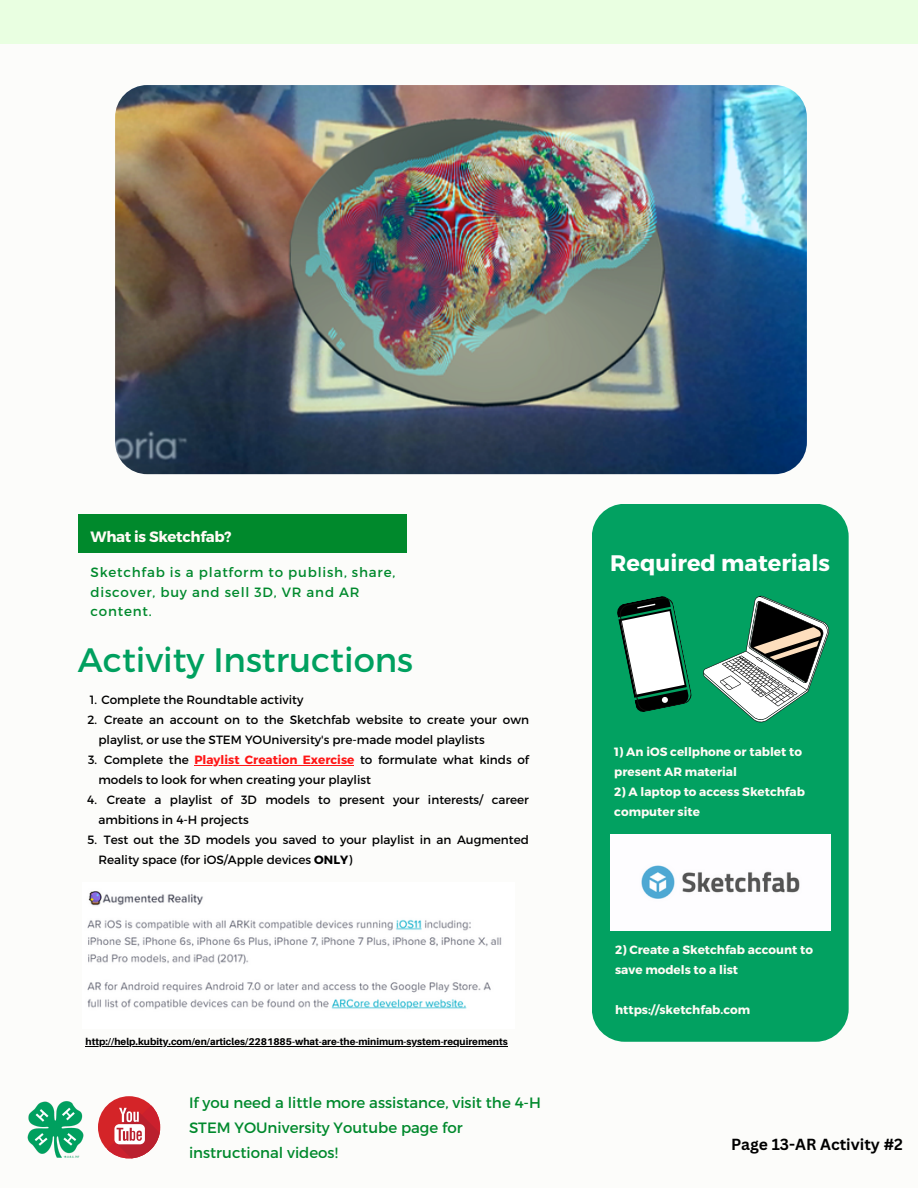
<style>
.page{position:relative;width:918px;height:1188px;background:#fcfcfa}
.page>*{position:absolute;margin:0;border:0;box-sizing:border-box;transform-origin:0 0}
.t1{font:33.9px "Montserrat";color:#00a05f}
.t2{font:700 22.5px "Montserrat";color:#fff}
.t3{font:700 15.6px "Canva Sans";color:#000}
.t4{font:15px/24.8px "Montserrat";color:#00892c}
.t5{font:700 15px "Montserrat";letter-spacing:-.02em;color:#fffbf5}
.t6{font:13.5px/19.6px "Montserrat";letter-spacing:.06em;color:#00892c}
.t7{font:12px/20px "Montserrat";color:#000}
.t8{font:700 12px/20.1px "Montserrat";color:#fffbf5}
.t9{font:800 9.75px "Aileron";color:#000}
.s1{font-weight:700;color:#ff1616}
.s2{font-weight:700}
</style>
<div class="page">
<div style="left:0;top:0;width:918px;height:44px;background:#e9ffe1"></div>
<div style="left:78px;top:514px;width:328px;height:38px;background:#00892c"></div>
<img style="left:115px;top:85px;width:692px;height:389px;border-radius:32px">
<div style="left:592px;top:504px;width:257px;height:538px;background:#02a161;border-radius:33px"></div>
<svg style="left:617px;top:596px;width:75px;height:116px"></svg>
<img style="left:610px;top:835px;width:221px;height:95px">
<hr style="left:194px;top:765px;width:160px;height:1px;background:#ff1616">
<img style="left:87px;top:891px;width:415px;height:119px">
<hr style="left:86px;top:1046px;width:422px;height:1px;background:#000">
<svg style="left:703px;top:596px;width:126px;height:127px"></svg>
<img style="left:27px;top:1101px;width:57px;height:57px">
<div style="left:98px;top:1096px;width:62px;height:62px;background:#d42428;border-radius:50%"></div>
<svg style="left:107px;top:1105px;width:54px;height:54px"></svg>
<p class="t5" style="left:91px;top:527px;width:143px">What is Sketchfab?</p>
<p class="t6" style="left:91px;top:562px;width:306px">Sketchfab is a platform to publish, share, discover, buy and sell 3D, VR and AR content.</p>
<p class="t1" style="left:78px;top:637px;width:337px">Activity Instructions</p>
<p class="t7" style="left:90px;top:689px;width:215px">1. Complete the Roundtable activity</p>
<p class="t7" style="left:98px;top:709px;width:432px;text-indent:6px">Create an account on to the Sketchfab website to create your own playlist, or use the STEM YOUniversity's pre-made model playlists</p>
<p class="t7" style="left:98px;top:749px;width:432px;text-indent:6px">Complete the <span class="s1">Playlist Creation Exercise</span> to formulate what kinds of models to look for when creating your playlist</p>
<p class="t7" style="left:98px;top:789px;width:432px;text-indent:8px">Create a playlist of 3D models to present your interests/ career ambitions in 4-H projects</p>
<p class="t7" style="left:98px;top:829px;width:432px;text-indent:5px">Test out the 3D models you saved to your playlist in an Augmented<br>Reality space (for iOS/Apple devices <span class="s2">ONLY</span>)</p>
<p class="t7" style="left:87px;top:709px;width:11px">2.</p>
<p class="t7" style="left:88px;top:749px;width:11px">3.</p>
<p class="t7" style="left:87px;top:789px;width:11px">4.</p>
<p class="t7" style="left:88px;top:829px;width:11px">5.</p>
<p class="t9" style="left:86px;top:1036px;width:424px">http://help.kubity.com/en/articles/2281885-what-are-the-minimum-system-requirements</p>
<p class="t4" style="left:189px;top:1090px;width:354px">If you need a little more assistance, visit the 4-H<br>STEM YOUniversity Youtube page for instructional videos!</p>
<p class="t2" style="left:610px;top:549px;width:221px">Required materials</p>
<p class="t8" style="left:614px;top:741px;width:189px">1) An iOS cellphone or tablet to present AR material</p>
<p class="t8" style="left:614px;top:781px;width:192px">2) A laptop to access Sketchfab computer site</p>
<p class="t8" style="left:615px;top:939px;width:199px">2) Create a Sketchfab account to save models to a list</p>
<p class="t8" style="left:615px;top:1000px;width:137px">https://sketchfab.com</p>
<p class="t3" style="left:731px;top:1133px;width:173px">Page 13-AR Activity #2</p>
</div>
